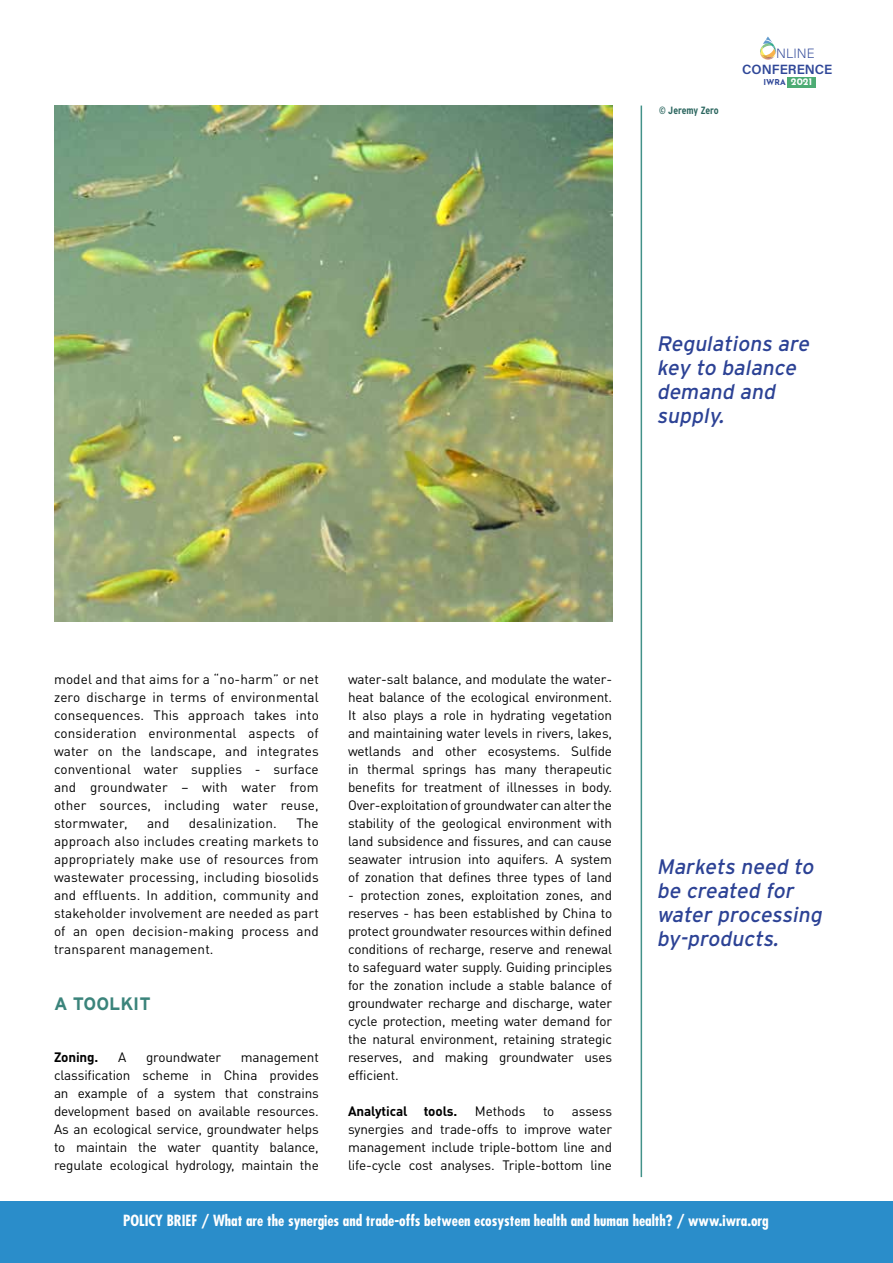
<style>
.page{position:relative;width:893px;height:1263px;background:#fff}
.page>*{position:absolute;margin:0;border:0;box-sizing:border-box;transform-origin:0 0}
.t1{font:italic 21px/24px "Interstate";color:#2c4295}
.t2{font:700 18px "Interstate";color:#3b847b}
.t3{font:700 condensed 15px "Futura";color:#fff}
.t4{font:13.5px/18px "DIN Pro";letter-spacing:-.01em;color:#000;text-align:justify}
.t5{font:700 13.5px "DIN Pro";letter-spacing:-.01em;color:#000}
.t6{font:13.5px "DIN Pro";letter-spacing:.01em;color:#000}
.t7{font:600 13.35px "Acumin Pro";color:#2f4798}
.t8{font:200 13.35px "Acumin Pro";letter-spacing:.01em;color:#2f4798}
.t9{font:700 condensed 10.5px "Interstate";letter-spacing:-.005em;color:#2a655e}
.t10{font:700 8.1px "Josefin Sans";color:#2f4798}
.s1{font-size:9.9px;color:#fff}
</style>
<div class="page">
<div style="left:0;top:1201px;width:893px;height:62px;background:#2a8dca"></div>
<svg style="left:760px;top:37px;width:17px;height:23px"></svg>
<div style="left:787px;top:77px;width:29px;height:10px;background:#4dac74"></div>
<img style="left:54px;top:106px;width:558px;height:515px">
<hr style="left:641px;top:106px;width:1px;height:1071px;background:#429289">
<p class="t9" style="left:659px;top:104px;width:61px">© Jeremy Zero</p>
<p class="t8" style="left:776px;top:44px;width:40px">NLINE</p>
<p class="t7" style="left:742px;top:60px;width:92px">CONFERENCE</p>
<p class="t10" style="left:763px;top:75px;width:50px">IWRA <span class="s1">2021</span></p>
<h1 class="t1" style="left:657px;top:331px;width:158px">Regulations are key to balance demand and supply.</h1>
<p class="t4" style="left:54px;top:669px;width:266px">model and that aims for a “no-harm” or net zero discharge in terms of environmental consequences. This approach takes into consideration environmental aspects of water on the landscape, and integrates conventional water supplies - surface and groundwater – with water from other sources, including water reuse, stormwater,</p>
<p class="t4" style="left:147px;top:813px;width:24px">and</p>
<p class="t6" style="left:189px;top:812px;width:90px">desalinization.</p>
<p class="t4" style="left:54px;top:813px;width:266px;text-indent:242px">The approach also includes creating markets to appropriately make use of resources from wastewater processing, including biosolids and effluents. In addition, community and stakeholder involvement are needed as part of an open decision-making process and transparent management.</p>
<h2 class="t2" style="left:54px;top:993px;width:98px">A TOOLKIT</h2>
<p class="t5" style="left:54px;top:1046px;width:46px">Zoning.</p>
<p class="t4" style="left:118px;top:1047px;width:10px">A</p>
<p class="t4" style="left:146px;top:1047px;width:77px">groundwater</p>
<p class="t4" style="left:54px;top:1047px;width:266px;text-indent:187px">management classification scheme in China provides an example of a system that constrains development based on available resources.<br>As an ecological service, groundwater helps to maintain the water quantity balance, regulate ecological hydrology, maintain the</p>
<p class="t4" style="left:348px;top:669px;width:266px">water-salt balance, and modulate the water&shy;heat balance of the ecological environment.<br>It also plays a role in hydrating vegetation and maintaining water levels in rivers, lakes, wetlands and other ecosystems. Sulfide in thermal springs has many therapeutic benefits for treatment of illnesses in body.<br>Over-exploitation of groundwater can alter the stability of the geological environment with land subsidence and fissures, and can cause seawater intrusion into aquifers. A system of zonation that defines three types of land</p>
<p class="t4" style="left:348px;top:885px;width:266px">- protection zones, exploitation zones, and reserves - has been established by China to protect groundwater resources within defined conditions of recharge, reserve and renewal to safeguard water supply. Guiding principles for the zonation include a stable balance of groundwater recharge and discharge, water cycle protection, meeting water demand for the natural environment, retaining strategic reserves, and making groundwater uses efficient.</p>
<p class="t5" style="left:348px;top:1100px;width:111px">Analytical tools.</p>
<p class="t4" style="left:475px;top:1101px;width:52px">Methods</p>
<p class="t4" style="left:543px;top:1101px;width:13px">to</p>
<p class="t4" style="left:348px;top:1101px;width:266px;text-indent:224px">assess synergies and trade-offs to improve water management include triple-bottom line and life-cycle cost analyses. Triple-bottom line</p>
<h1 class="t1" style="left:657px;top:854px;width:171px">Markets need to be created for water processing by-products.</h1>
<p class="t3" style="left:123px;top:1211px;width:647px">POLICY BRIEF / What are the synergies and trade-offs between ecosystem health and human health? / www.iwra.org</p>
</div>
